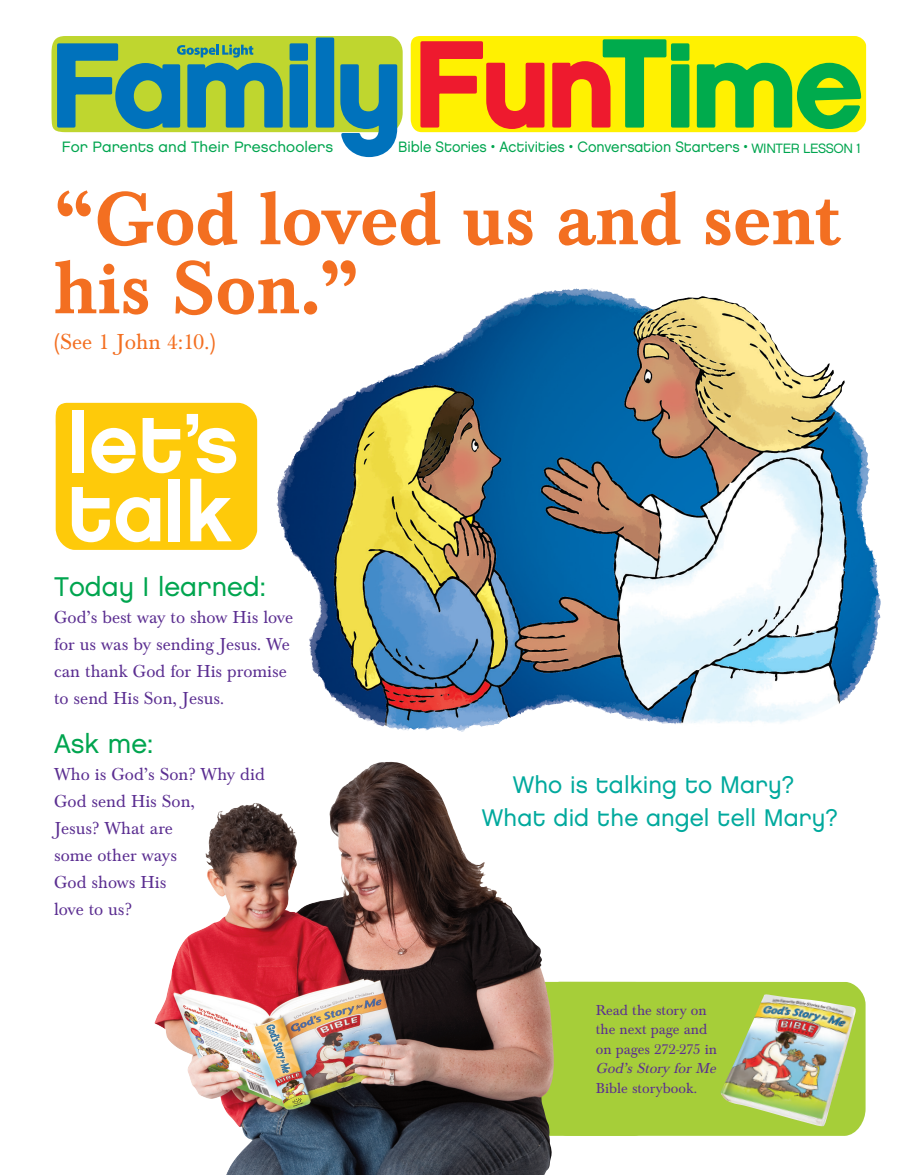
<style>
.page{position:relative;width:905px;height:1175px;background:#fff}
.page>*{position:absolute;margin:0;border:0;box-sizing:border-box;transform-origin:0 0}
.t1{font:84px/69px "Chalet New York Nineteen Eighty";color:#fff}
.t2{font:500 76.5px/69px "Baskerville T";color:#f36f21}
.t3{font:27px "Chalet London Nineteen Eighty";color:#00a54f}
.t4{font:24px/33px "Chalet London Nineteen Eighty";color:#00a99d;text-align:center}
.t5{font:22.5px "Baskerville T";color:#f36f21}
.t6{font:18px/27px "Baskerville T";color:#5b2e91}
.t7{font:15px/19.5px "Baskerville T";color:#5b2e91}
.t8{font:15px "Chalet London Nineteen Eighty";letter-spacing:-.005em;color:#00a54f;scale:.96 1}
.t9{font:15px "Chalet London Nineteen Eighty";letter-spacing:-.005em;color:#00a54f}
.t10{font:italic 15px "Baskerville T";color:#5b2e91}
.s1{font-size:13.5px}
</style>
<div class="page">
<img style="left:51px;top:36px;width:830px;height:1138px">
<p class="t9" style="left:62px;top:141px;width:273px">For Parents and Their Preschoolers</p>
<p class="t8" style="left:398px;top:141px;width:483px">Bible Stories • Activities • Conversation Starters • <span class="s1">WINTER LESSON 1</span></p>
<h2 class="t2" style="left:54px;top:193px;width:788px">“God loved us and sent his Son.”</h2>
<p class="t5" style="left:54px;top:333px;width:163px">(See 1 John 4:10.)</p>
<h1 class="t1" style="left:67px;top:408px;width:173px">let’s talk</h1>
<h3 class="t3" style="left:54px;top:575px;width:213px">Today I learned:</h3>
<p class="t6" style="left:54px;top:605px;width:240px">God’s best way to show His love for us was by sending Jesus. We can thank God for His promise to send His Son, Jesus.</p>
<h3 class="t3" style="left:54px;top:733px;width:101px">Ask me:</h3>
<p class="t6" style="left:54px;top:763px;width:212px">Who is God’s Son? Why did<br>God send His Son,<br>Jesus? What are<br>some other ways<br>God shows His<br>love to us?</p>
<h3 class="t4" style="left:482px;top:770px;width:357px">Who is talking to Mary?<br>What did the angel tell Mary?</h3>
<p class="t7" style="left:595px;top:1001px;width:123px">Read the story on the next page and on pages 272-275 in</p>
<p class="t10" style="left:595px;top:1063px;width:124px">God’s Story for Me</p>
<p class="t7" style="left:595px;top:1079px;width:103px">Bible storybook.</p>
</div>
